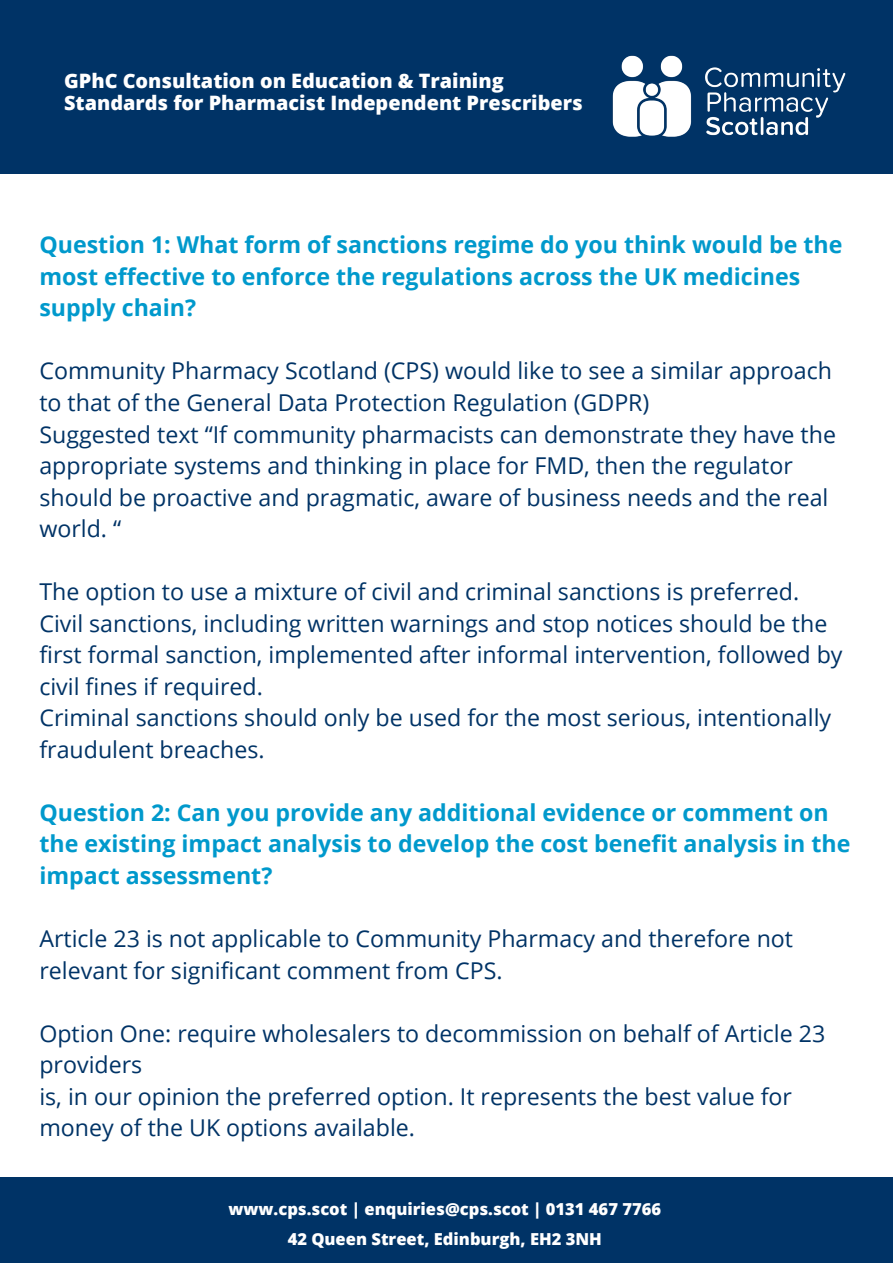
<style>
.page{position:relative;width:893px;height:1263px;background:#fff}
.page>*{position:absolute;margin:0;border:0;box-sizing:border-box;transform-origin:0 0}
.t1{font:23.25px/31.5px "Open Sans";color:#036}
.t2{font:700 23.25px/31.5px "Open Sans";color:#09c}
.t3{font:800 19.8px/22.5px "Open Sans";color:#fff}
.t4{font:800 16.5px/30.5px "Open Sans";color:#fff;text-align:center}
</style>
<div class="page">
<div style="left:0;top:0;width:893px;height:173px;background:#036"></div>
<div style="left:0;top:1177px;width:893px;height:86px;background:#036"></div>
<img style="left:612px;top:55px;width:234px;height:82px">
<p class="t3" style="left:64px;top:69px;width:520px">GPhC Consultation on Education &amp; Training<br>Standards for Pharmacist Independent Prescribers</p>
<p class="t2" style="left:39px;top:229px;width:805px">Question 1: What form of sanctions regime do you think would be the most effective to enforce the regulations across the UK medicines supply chain?</p>
<p class="t1" style="left:39px;top:355px;width:798px">Community Pharmacy Scotland (CPS) would like to see a similar approach to that of the General Data Protection Regulation (GDPR)<br>Suggested text “If community pharmacists can demonstrate they have the appropriate systems and thinking in place for FMD, then the regulator should be proactive and pragmatic, aware of business needs and the real world. “</p>
<p class="t1" style="left:39px;top:575px;width:805px">The option to use a mixture of civil and criminal sanctions is preferred.<br>Civil sanctions, including written warnings and stop notices should be the first formal sanction, implemented after informal intervention, followed by civil fines if required.<br>Criminal sanctions should only be used for the most serious, intentionally fraudulent breaches.</p>
<p class="t2" style="left:39px;top:796px;width:813px">Question 2: Can you provide any additional evidence or comment on the existing impact analysis to develop the cost benefit analysis in the impact assessment?</p>
<p class="t1" style="left:39px;top:922px;width:755px">Article 23 is not applicable to Community Pharmacy and therefore not relevant for significant comment from CPS.</p>
<p class="t1" style="left:39px;top:1017px;width:787px">Option One: require wholesalers to decommission on behalf of Article 23 providers<br>is, in our opinion the preferred option. It represents the best value for money of the UK options available.</p>
<p class="t4" style="left:228px;top:1193px;width:434px">www.cps.scot | enquiries@cps.scot | 0131 467 7766<br>42 Queen Street, Edinburgh, EH2 3NH</p>
</div>
